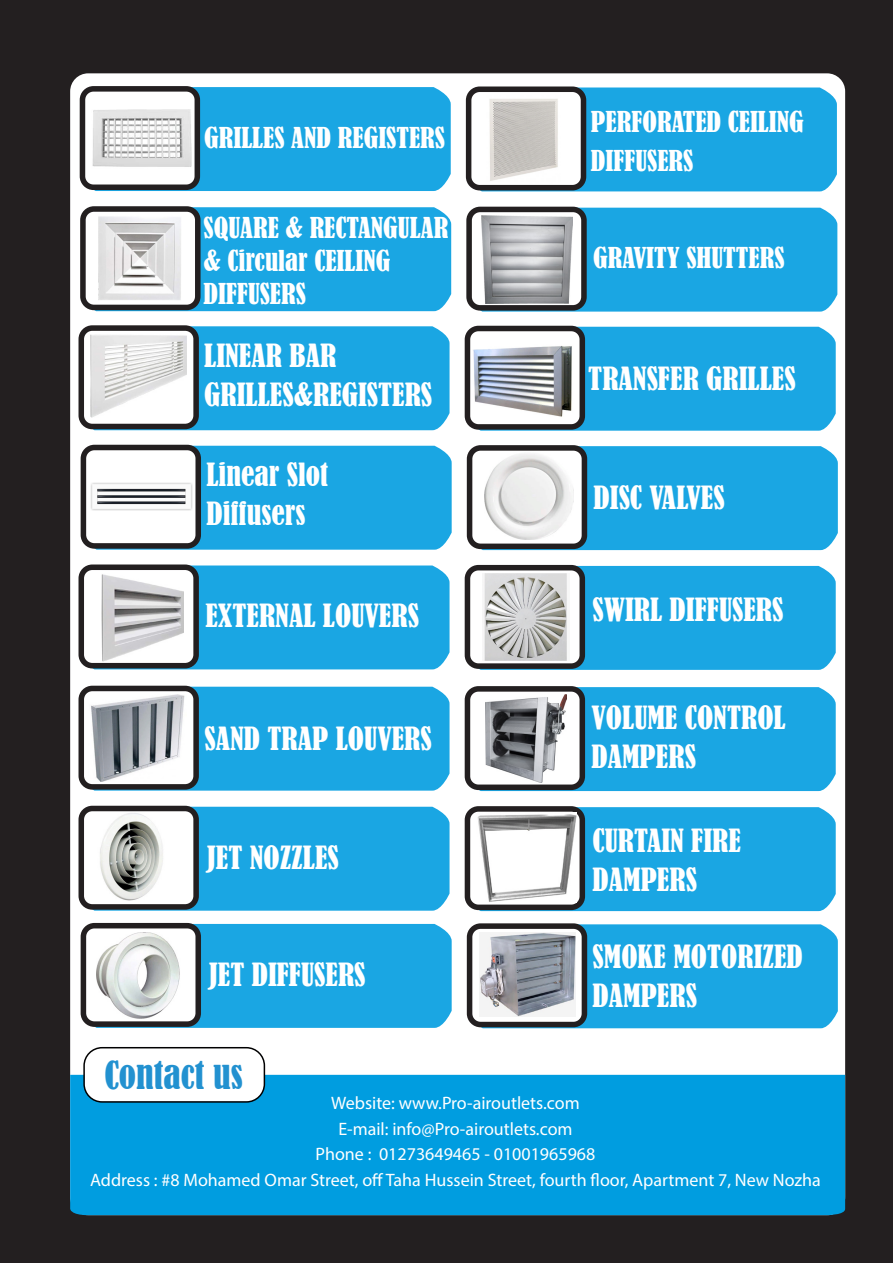
<style>
.page{position:relative;width:893px;height:1263px;background:#231f20}
.page>*{position:absolute;margin:0;border:0;box-sizing:border-box;transform-origin:0 0}
.YELLOW_TITLE{font:condensed 36px "Bernard";color:#2291d0}
.t1{font:condensed 30px/39px "Bernard";color:#fff}
.t2{font:condensed 27px/33px "Bernard";color:#fff}
.YELLOW_TITLE-2{font:18px/25.5px "Myriad Pro";color:#fff;text-align:center}
</style>
<div class="page">
<div style="left:70px;top:73px;width:775px;height:1142px;background:#fff;border-radius:18px"></div>
<div style="left:70px;top:1075px;width:775px;height:140px;background:#009de0"></div>
<div style="left:84px;top:1048px;width:180px;height:54px;background:#fff;border-radius:18px"></div>
<div style="left:83px;top:1047px;width:182px;height:56px;border:2px solid #000001;border-radius:18px"></div>
<div style="left:94px;top:87px;width:357px;height:104px;background:#1aa6e3"></div>
<div style="left:82px;top:89px;width:115px;height:98px;background:#fff;border-radius:11px"></div>
<div style="left:80px;top:86px;width:120px;height:104px;border:6px solid #231f20;border-radius:11px"></div>
<div style="left:476px;top:87px;width:361px;height:104px;background:#1aa6e3"></div>
<div style="left:469px;top:89px;width:114px;height:99px;background:#fff;border-radius:11px"></div>
<div style="left:466px;top:86px;width:120px;height:104px;border:6px solid #231f20;border-radius:11px"></div>
<div style="left:92px;top:207px;width:359px;height:104px;background:#1aa6e3"></div>
<div style="left:83px;top:209px;width:115px;height:98px;background:#fff;border-radius:11px"></div>
<div style="left:80px;top:206px;width:121px;height:104px;border:6px solid #231f20;border-radius:11px"></div>
<div style="left:481px;top:208px;width:356px;height:104px;background:#1aa6e3"></div>
<div style="left:469px;top:209px;width:115px;height:99px;background:#fff;border-radius:11px"></div>
<div style="left:466px;top:207px;width:121px;height:104px;border:6px solid #231f20;border-radius:11px"></div>
<div style="left:90px;top:326px;width:360px;height:104px;background:#1aa6e3"></div>
<div style="left:81px;top:328px;width:115px;height:98px;background:#fff;border-radius:11px"></div>
<div style="left:79px;top:325px;width:120px;height:104px;border:6px solid #231f20;border-radius:11px"></div>
<div style="left:479px;top:327px;width:357px;height:104px;background:#1aa6e3"></div>
<div style="left:467px;top:328px;width:115px;height:99px;background:#fff;border-radius:11px"></div>
<div style="left:465px;top:326px;width:120px;height:104px;border:6px solid #231f20;border-radius:11px"></div>
<div style="left:95px;top:446px;width:357px;height:104px;background:#1aa6e3"></div>
<div style="left:83px;top:447px;width:115px;height:99px;background:#fff;border-radius:11px"></div>
<div style="left:81px;top:445px;width:120px;height:104px;border:6px solid #231f20;border-radius:11px"></div>
<div style="left:479px;top:446px;width:359px;height:104px;background:#1aa6e3"></div>
<div style="left:470px;top:448px;width:114px;height:98px;background:#fff;border-radius:11px"></div>
<div style="left:467px;top:445px;width:120px;height:104px;border:6px solid #231f20;border-radius:11px"></div>
<div style="left:86px;top:565px;width:364px;height:104px;background:#1aa6e3"></div>
<div style="left:81px;top:567px;width:115px;height:99px;background:#fff;border-radius:11px"></div>
<div style="left:79px;top:564px;width:120px;height:104px;border:6px solid #231f20;border-radius:11px"></div>
<div style="left:479px;top:566px;width:357px;height:104px;background:#1aa6e3"></div>
<div style="left:467px;top:568px;width:115px;height:98px;background:#fff;border-radius:11px"></div>
<div style="left:465px;top:565px;width:120px;height:104px;border:6px solid #231f20;border-radius:11px"></div>
<div style="left:93px;top:687px;width:357px;height:104px;background:#1aa6e3"></div>
<div style="left:81px;top:688px;width:115px;height:99px;background:#fff;border-radius:11px"></div>
<div style="left:79px;top:686px;width:120px;height:104px;border:6px solid #231f20;border-radius:11px"></div>
<div style="left:478px;top:687px;width:358px;height:104px;background:#1aa6e3"></div>
<div style="left:467px;top:689px;width:115px;height:98px;background:#fff;border-radius:11px"></div>
<div style="left:465px;top:686px;width:120px;height:104px;border:6px solid #231f20;border-radius:11px"></div>
<div style="left:93px;top:807px;width:357px;height:104px;background:#1aa6e3"></div>
<div style="left:81px;top:808px;width:115px;height:99px;background:#fff;border-radius:11px"></div>
<div style="left:79px;top:806px;width:120px;height:104px;border:6px solid #231f20;border-radius:11px"></div>
<div style="left:477px;top:807px;width:359px;height:104px;background:#1aa6e3"></div>
<div style="left:467px;top:809px;width:115px;height:98px;background:#fff;border-radius:11px"></div>
<div style="left:465px;top:806px;width:120px;height:104px;border:6px solid #231f20;border-radius:11px"></div>
<div style="left:95px;top:924px;width:357px;height:104px;background:#1aa6e3"></div>
<div style="left:83px;top:926px;width:115px;height:98px;background:#fff;border-radius:11px"></div>
<div style="left:81px;top:923px;width:120px;height:104px;border:6px solid #231f20;border-radius:11px"></div>
<div style="left:478px;top:924px;width:360px;height:104px;background:#1aa6e3"></div>
<div style="left:470px;top:926px;width:114px;height:98px;background:#fff;border-radius:11px"></div>
<div style="left:467px;top:923px;width:120px;height:104px;border:6px solid #231f20;border-radius:11px"></div>
<img style="left:91px;top:695px;width:94px;height:86px">
<img style="left:100px;top:813px;width:63px;height:87px">
<img style="left:96px;top:932px;width:84px;height:87px">
<img style="left:487px;top:99px;width:74px;height:85px">
<img style="left:486px;top:694px;width:81px;height:89px">
<img style="left:481px;top:215px;width:92px;height:88px">
<img style="left:484px;top:454px;width:89px;height:86px">
<img style="left:473px;top:342px;width:106px;height:77px">
<img style="left:483px;top:573px;width:85px;height:87px">
<img style="left:476px;top:812px;width:101px;height:90px">
<img style="left:480px;top:933px;width:96px;height:83px">
<img style="left:92px;top:110px;width:100px;height:57px">
<img style="left:90px;top:335px;width:96px;height:83px">
<img style="left:101px;top:574px;width:82px;height:88px">
<img style="left:91px;top:483px;width:101px;height:28px">
<img style="left:99px;top:216px;width:82px;height:84px">
<p class="t2" style="left:204px;top:122px;width:242px">GRILLES AND REGISTERS</p>
<p class="t2" style="left:204px;top:211px;width:246px">SQUARE &amp; RECTANGULAR &amp; Circular CEILING<br>DIFFUSERS</p>
<p class="t1" style="left:204px;top:336px;width:229px">LINEAR BAR<br>GRILLES&amp;REGISTERS</p>
<p class="t1" style="left:206px;top:456px;width:124px">Linear Slot</p>
<p class="t1" style="left:206px;top:495px;width:101px">Diffusers</p>
<p class="t2" style="left:591px;top:103px;width:214px;line-height:39px">PERFORATED CEILING<br>DIFFUSERS</p>
<p class="t2" style="left:593px;top:242px;width:193px">GRAVITY SHUTTERS</p>
<p class="t1" style="left:588px;top:360px;width:209px">TRANSFER GRILLES</p>
<p class="t1" style="left:594px;top:478px;width:132px">DISC VALVES</p>
<p class="t1" style="left:206px;top:596px;width:215px">EXTERNAL LOUVERS</p>
<p class="t1" style="left:593px;top:590px;width:192px">SWIRL DIFFUSERS</p>
<p class="t1" style="left:204px;top:720px;width:229px">SAND TRAP LOUVERS</p>
<p class="t1" style="left:207px;top:839px;width:134px">JET NOZZLES</p>
<p class="t1" style="left:209px;top:956px;width:158px">JET DIFFUSERS</p>
<p class="t1" style="left:591px;top:699px;width:196px">VOLUME CONTROL<br>DAMPERS</p>
<p class="t1" style="left:593px;top:821px;width:150px">CURTAIN FIRE</p>
<p class="t1" style="left:593px;top:860px;width:106px">DAMPERS</p>
<p class="t1" style="left:593px;top:938px;width:212px">SMOKE MOTORIZED<br>DAMPERS</p>
<p class="YELLOW_TITLE" style="left:104px;top:1054px;width:140px">Contact us</p>
<p class="YELLOW_TITLE-2" style="left:90px;top:1090px;width:732px">Website: www.Pro-airoutlets.com<br>E-mail: info@Pro-airoutlets.com<br>Phone : 01273649465 - 01001965968<br>Address : #8 Mohamed Omar Street, off Taha Hussein Street, fourth floor, Apartment 7, New Nozha</p>
</div>
